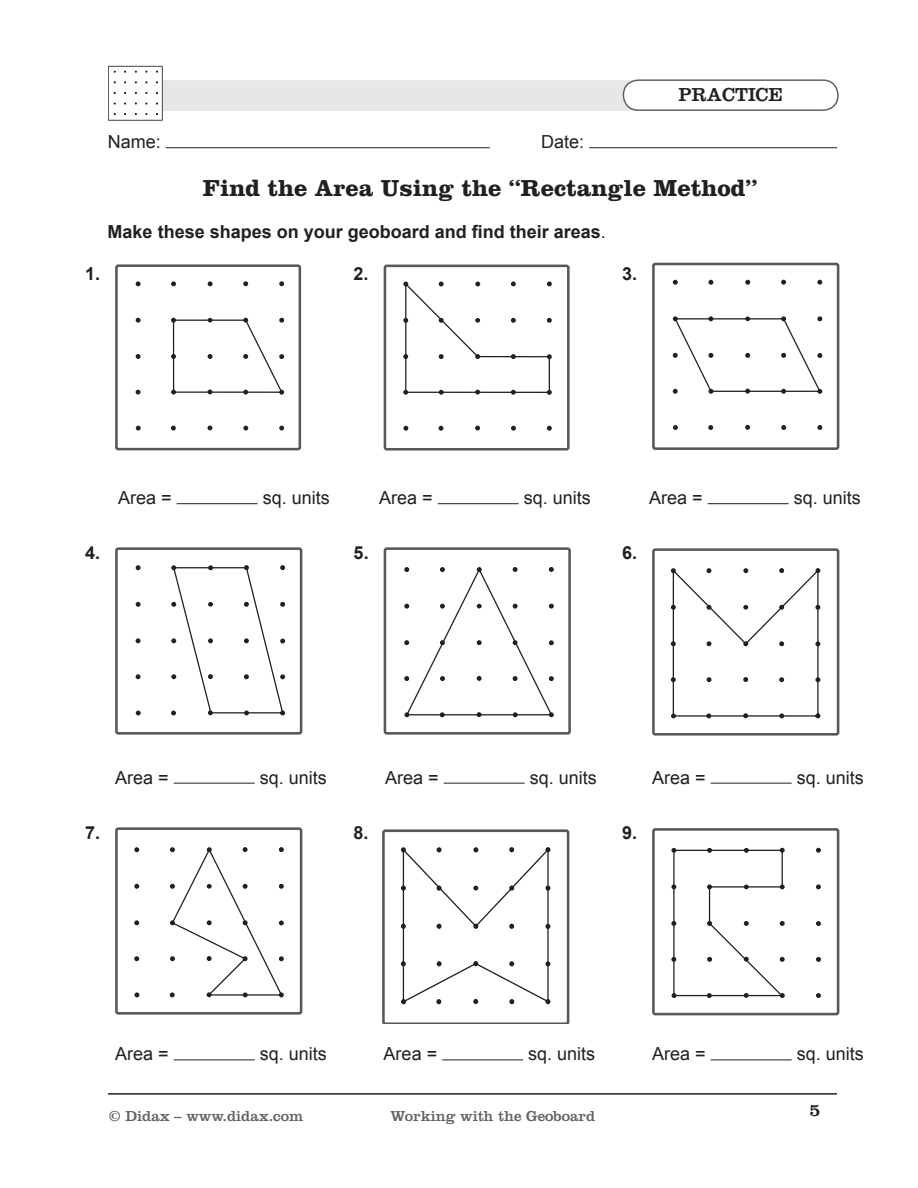
<style>
.page{position:relative;width:918px;height:1188px;background:#fff}
.page>*{position:absolute;margin:0;border:0;box-sizing:border-box;transform-origin:0 0}
.t1{font:700 24px "Clarendon";color:#231f20}
.t2{font:19.5px "Clarendon";color:#231f20}
.t3{font:18px "Arial";color:#231f20}
.t4{font:700 18px "Arial";color:#231f20}
.t5{font:18px "Clarendon";color:#231f20}
.t6{font:15px "Clarendon";color:#636366}
.s1{font-weight:400}
</style>
<div class="page">
<hr style="left:166px;top:147px;width:324px;height:1px;background:#231f20">
<hr style="left:589px;top:147px;width:248px;height:1px;background:#231f20">
<div style="left:122px;top:80px;width:717px;height:31px;background:#e6e7e9;border-radius:15px"></div>
<div style="left:623px;top:80px;width:215px;height:30px;background:#fff;border-radius:15px"></div>
<div style="left:623px;top:79px;width:216px;height:32px;border:2px solid #636366;border-radius:15px"></div>
<hr style="left:108px;top:1093px;width:729px;height:2px;background:#231f20">
<svg style="left:109px;top:66px;width:54px;height:55px"></svg>
<div style="left:115px;top:264px;width:186px;height:186px;border:3px solid #57585a;border-radius:2px"></div>
<svg style="left:136px;top:281px;width:5px;height:5px"></svg>
<svg style="left:171px;top:281px;width:5px;height:5px"></svg>
<svg style="left:208px;top:281px;width:5px;height:5px"></svg>
<svg style="left:243px;top:281px;width:5px;height:5px"></svg>
<svg style="left:279px;top:281px;width:5px;height:5px"></svg>
<svg style="left:136px;top:318px;width:5px;height:5px"></svg>
<svg style="left:136px;top:354px;width:5px;height:5px"></svg>
<svg style="left:136px;top:390px;width:5px;height:5px"></svg>
<svg style="left:136px;top:426px;width:5px;height:5px"></svg>
<svg style="left:171px;top:317px;width:114px;height:114px"></svg>
<div style="left:384px;top:265px;width:186px;height:186px;border:3px solid #57585a;border-radius:2px"></div>
<svg style="left:403px;top:281px;width:149px;height:150px"></svg>
<div style="left:652px;top:263px;width:187px;height:187px;border:3px solid #57585a;border-radius:2px"></div>
<svg style="left:673px;top:280px;width:5px;height:5px"></svg>
<svg style="left:708px;top:280px;width:5px;height:5px"></svg>
<svg style="left:745px;top:280px;width:5px;height:5px"></svg>
<svg style="left:781px;top:280px;width:5px;height:5px"></svg>
<svg style="left:817px;top:280px;width:5px;height:5px"></svg>
<svg style="left:673px;top:316px;width:150px;height:114px"></svg>
<hr style="left:177px;top:503px;width:81px;height:1px;background:#231f20">
<hr style="left:438px;top:503px;width:81px;height:1px;background:#231f20">
<hr style="left:708px;top:503px;width:81px;height:1px;background:#231f20">
<div style="left:115px;top:547px;width:187px;height:188px;border:3px solid #57585a;border-radius:2px"></div>
<svg style="left:136px;top:565px;width:5px;height:5px"></svg>
<svg style="left:136px;top:602px;width:5px;height:5px"></svg>
<svg style="left:136px;top:638px;width:5px;height:5px"></svg>
<svg style="left:136px;top:674px;width:5px;height:5px"></svg>
<svg style="left:136px;top:711px;width:5px;height:4px"></svg>
<svg style="left:171px;top:565px;width:115px;height:151px"></svg>
<div style="left:384px;top:547px;width:187px;height:188px;border:3px solid #57585a;border-radius:2px"></div>
<svg style="left:404px;top:567px;width:150px;height:151px"></svg>
<div style="left:652px;top:548px;width:187px;height:188px;border:3px solid #57585a;border-radius:2px"></div>
<svg style="left:671px;top:568px;width:150px;height:151px"></svg>
<hr style="left:174px;top:783px;width:81px;height:1px;background:#231f20">
<hr style="left:444px;top:783px;width:81px;height:1px;background:#231f20">
<hr style="left:711px;top:783px;width:81px;height:1px;background:#231f20">
<div style="left:115px;top:827px;width:187px;height:188px;border:3px solid #57585a;border-radius:2px"></div>
<svg style="left:134px;top:847px;width:5px;height:5px"></svg>
<svg style="left:134px;top:884px;width:5px;height:5px"></svg>
<svg style="left:134px;top:920px;width:5px;height:5px"></svg>
<svg style="left:134px;top:956px;width:5px;height:5px"></svg>
<svg style="left:134px;top:992px;width:5px;height:5px"></svg>
<svg style="left:170px;top:847px;width:114px;height:151px"></svg>
<svg style="left:382px;top:829px;width:187px;height:194px"></svg>
<div style="left:652px;top:828px;width:187px;height:187px;border:3px solid #57585a;border-radius:2px"></div>
<svg style="left:671px;top:848px;width:150px;height:150px"></svg>
<hr style="left:174px;top:1060px;width:81px;height:1px;background:#231f20">
<hr style="left:442px;top:1060px;width:81px;height:1px;background:#231f20">
<hr style="left:711px;top:1060px;width:81px;height:1px;background:#231f20">
<p class="t3" style="left:108px;top:130px;width:55px">Name:</p>
<p class="t3" style="left:541px;top:130px;width:45px">Date:</p>
<p class="t2" style="left:679px;top:83px;width:106px">PRACTICE</p>
<h1 class="t1" style="left:203px;top:174px;width:556px">Find the Area Using the “Rectangle Method”</h1>
<p class="t4" style="left:108px;top:220px;width:500px">Make these shapes on your geoboard and find their areas<span class="s1">.</span></p>
<p class="t4" style="left:85px;top:262px;width:17px">1.</p>
<p class="t4" style="left:354px;top:262px;width:17px">2.</p>
<p class="t4" style="left:622px;top:262px;width:17px">3.</p>
<p class="t3" style="left:118px;top:486px;width:55px">Area =</p>
<p class="t3" style="left:263px;top:486px;width:69px">sq. units</p>
<p class="t3" style="left:379px;top:486px;width:55px">Area =</p>
<p class="t3" style="left:524px;top:486px;width:69px">sq. units</p>
<p class="t3" style="left:649px;top:486px;width:55px">Area =</p>
<p class="t3" style="left:794px;top:486px;width:69px">sq. units</p>
<p class="t4" style="left:85px;top:541px;width:17px">4.</p>
<p class="t4" style="left:354px;top:541px;width:17px">5.</p>
<p class="t4" style="left:622px;top:541px;width:17px">6.</p>
<p class="t3" style="left:115px;top:765px;width:55px">Area =</p>
<p class="t3" style="left:260px;top:765px;width:69px">sq. units</p>
<p class="t3" style="left:385px;top:765px;width:55px">Area =</p>
<p class="t3" style="left:530px;top:765px;width:69px">sq. units</p>
<p class="t3" style="left:652px;top:765px;width:55px">Area =</p>
<p class="t3" style="left:797px;top:765px;width:69px">sq. units</p>
<p class="t4" style="left:85px;top:821px;width:17px">7.</p>
<p class="t4" style="left:354px;top:821px;width:17px">8.</p>
<p class="t4" style="left:622px;top:821px;width:17px">9.</p>
<p class="t3" style="left:115px;top:1042px;width:55px">Area =</p>
<p class="t3" style="left:260px;top:1042px;width:69px">sq. units</p>
<p class="t3" style="left:384px;top:1042px;width:55px">Area =</p>
<p class="t3" style="left:528px;top:1042px;width:69px">sq. units</p>
<p class="t3" style="left:652px;top:1042px;width:55px">Area =</p>
<p class="t3" style="left:797px;top:1042px;width:69px">sq. units</p>
<p class="t6" style="left:109px;top:1107px;width:196px">© Didax – www.didax.com</p>
<p class="t6" style="left:391px;top:1107px;width:206px">Working with the Geoboard</p>
<p class="t5" style="left:810px;top:1100px;width:12px">5</p>
</div>
